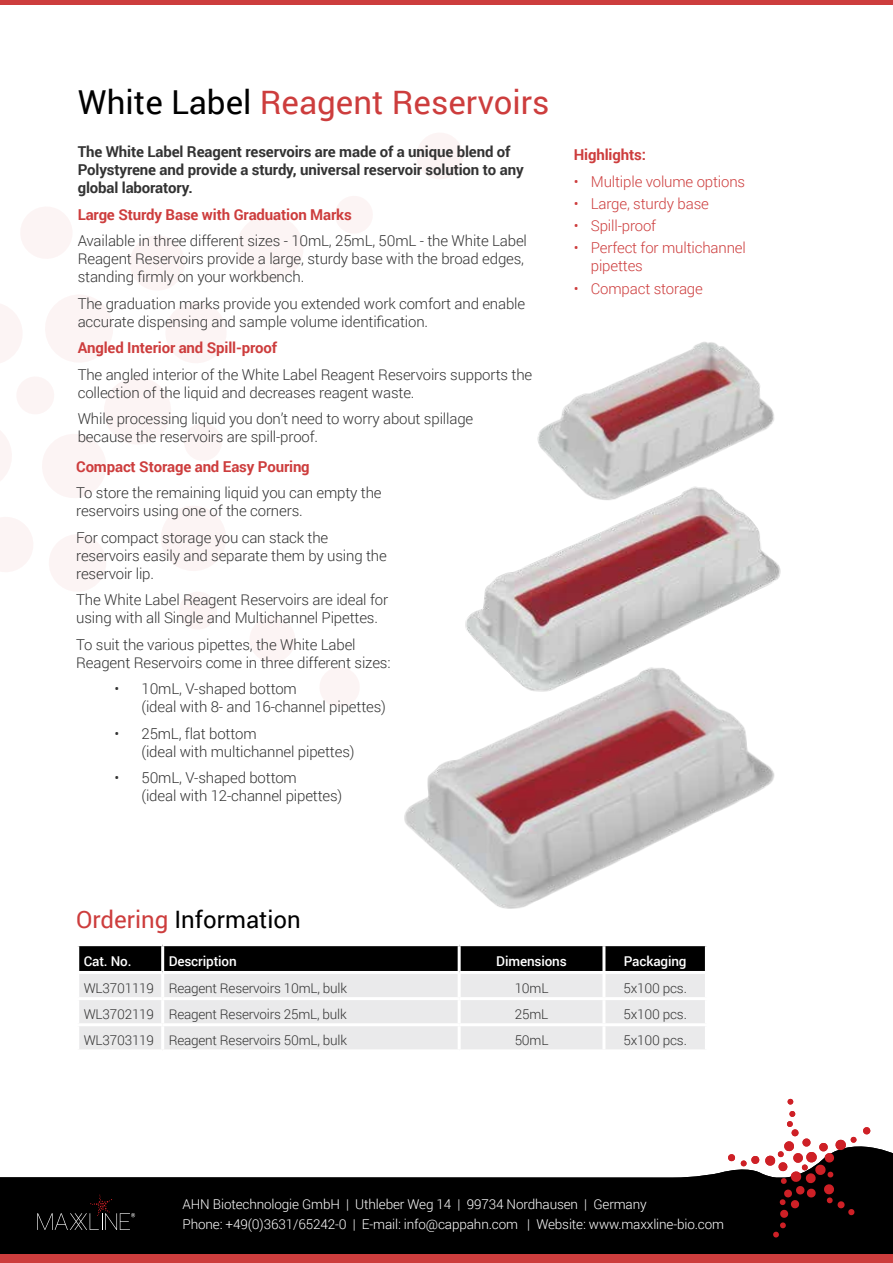
<style>
.page{position:relative;width:893px;height:1263px;background:#fff}
.page>*{position:absolute;margin:0;border:0;box-sizing:border-box;transform-origin:0 0}
.t1{font:33px "Roboto";color:#cd3d3d}
.t2{font:24px "Roboto";color:#000}
.t3{font:300 15px/18px "Roboto";letter-spacing:-.01em;color:#333}
.t4{font:700 15px/18px "Roboto";letter-spacing:-.01em;color:#333}
.t5{font:700 15px "Roboto";letter-spacing:-.01em;color:#cd3d3d}
.t6{font:300 15px/18px "Roboto";letter-spacing:-.01em;color:#cd3d3d}
.t7{font:300 13.5px "Roboto";letter-spacing:-.015em;color:#333}
.t8{font:300 13.5px/19.5px "Roboto";letter-spacing:-.01em;color:#fff}
.t9{font:500 13.5px "Roboto";letter-spacing:-.01em;color:#fff}
.s1{color:#000}
.s2{color:#cd3d3d}
</style>
<div class="page">
<svg style="left:320px;top:668px;width:39px;height:39px"></svg>
<svg style="left:417px;top:133px;width:46px;height:46px"></svg>
<svg style="left:335px;top:196px;width:37px;height:37px"></svg>
<svg style="left:0;top:207px;width:303px;height:455px"></svg>
<svg style="left:0;top:1146px;width:893px;height:109px;fill:#000"></svg>
<div style="left:0;top:1255px;width:893px;height:8px;background:#cd3d3d"></div>
<svg style="left:37px;top:1195px;width:98px;height:35px;background:#121010"></svg>
<svg style="left:863px;top:1127px;width:7px;height:8px"></svg>
<svg style="left:728px;top:1099px;width:129px;height:138px"></svg>
<div style="left:0;top:0;width:893px;height:5px;background:#cd3d3d"></div>
<img style="left:537px;top:342px;width:237px;height:123px">
<img style="left:465px;top:465px;width:316px;height:188px">
<img style="left:404px;top:653px;width:371px;height:256px">
<div style="left:79px;top:946px;width:626px;height:25px;background:#000"></div>
<div style="left:79px;top:974px;width:626px;height:75px;background:#eaeaeb"></div>
<hr style="left:161px;top:946px;width:3px;height:25px;background:#fff">
<hr style="left:458px;top:946px;width:3px;height:25px;background:#fff">
<hr style="left:602px;top:946px;width:3px;height:25px;background:#fff">
<hr style="left:161px;top:974px;width:3px;height:23px;background:#fff">
<hr style="left:458px;top:974px;width:3px;height:23px;background:#fff">
<hr style="left:602px;top:974px;width:3px;height:23px;background:#fff">
<hr style="left:76px;top:997px;width:87px;height:3px;background:#fff">
<hr style="left:163px;top:997px;width:296px;height:3px;background:#fff">
<hr style="left:161px;top:1000px;width:3px;height:23px;background:#fff">
<hr style="left:459px;top:997px;width:145px;height:3px;background:#fff">
<hr style="left:458px;top:1000px;width:3px;height:23px;background:#fff">
<hr style="left:604px;top:997px;width:104px;height:3px;background:#fff">
<hr style="left:602px;top:1000px;width:3px;height:23px;background:#fff">
<hr style="left:76px;top:1023px;width:87px;height:3px;background:#fff">
<hr style="left:163px;top:1023px;width:296px;height:3px;background:#fff">
<hr style="left:161px;top:1026px;width:3px;height:23px;background:#fff">
<hr style="left:459px;top:1023px;width:145px;height:3px;background:#fff">
<hr style="left:458px;top:1026px;width:3px;height:23px;background:#fff">
<hr style="left:604px;top:1023px;width:104px;height:3px;background:#fff">
<hr style="left:602px;top:1026px;width:3px;height:23px;background:#fff">
<h1 class="t1" style="left:78px;top:79px;width:473px"><span class="s1">White Label</span> Reagent Reservoirs</h1>
<p class="t4" style="left:78px;top:142px;width:447px">The White Label Reagent reservoirs are made of a unique blend of<br>Polystyrene and provide a sturdy, universal reservoir solution to any global laboratory.</p>
<p class="t5" style="left:78px;top:204px;width:276px">Large Sturdy Base with Graduation Marks</p>
<p class="t3" style="left:78px;top:232px;width:451px">Available in three different sizes - 10mL, 25mL, 50mL - the White Label<br>Reagent Reservoirs provide a large, sturdy base with the broad edges, standing firmly on your workbench.</p>
<p class="t3" style="left:78px;top:294px;width:449px">The graduation marks provide you extended work comfort and enable accurate dispensing and sample volume identification.</p>
<p class="t5" style="left:78px;top:337px;width:201px">Angled Interior and Spill-proof</p>
<p class="t3" style="left:78px;top:365px;width:456px">The angled interior of the White Label Reagent Reservoirs supports the collection of the liquid and decreases reagent waste.</p>
<p class="t3" style="left:78px;top:410px;width:397px">While processing liquid you don’t need to worry about spillage because the reservoirs are spill-proof.</p>
<p class="t5" style="left:76px;top:456px;width:235px">Compact Storage and Easy Pouring</p>
<p class="t3" style="left:76px;top:483px;width:307px">To store the remaining liquid you can empty the reservoirs using one of the corners.</p>
<p class="t3" style="left:76px;top:528px;width:312px">For compact storage you can stack the reservoirs easily and separate them by using the reservoir lip.</p>
<p class="t3" style="left:76px;top:590px;width:313px">The White Label Reagent Reservoirs are ideal for using with all Single and Multichannel Pipettes.</p>
<p class="t3" style="left:76px;top:635px;width:316px">To suit the various pipettes, the White Label<br>Reagent Reservoirs come in three different sizes:</p>
<p class="t3" style="left:141px;top:679px;width:246px;text-indent:-27px">• 10mL, V-shaped bottom<br>(ideal with 8- and 16-channel pipettes)</p>
<p class="t3" style="left:141px;top:724px;width:215px;text-indent:-27px">• 25mL, flat bottom<br>(ideal with multichannel pipettes)</p>
<p class="t3" style="left:141px;top:768px;width:202px;text-indent:-27px">• 50mL, V-shaped bottom<br>(ideal with 12-channel pipettes)</p>
<p class="t5" style="left:574px;top:144px;width:74px">Highlights:</p>
<p class="t6" style="left:574px;top:172px;width:173px">• Multiple volume options</p>
<p class="t6" style="left:574px;top:194px;width:137px">• Large, sturdy base</p>
<p class="t6" style="left:574px;top:216px;width:84px">• Spill-proof</p>
<p class="t6" style="left:591px;top:239px;width:157px;text-indent:-17px">• Perfect for multichannel pipettes</p>
<p class="t6" style="left:574px;top:279px;width:131px">• Compact storage</p>
<h2 class="t2" style="left:76px;top:903px;width:226px"><span class="s2">Ordering</span> Information</h2>
<p class="t9" style="left:84px;top:951px;width:49px">Cat. No.</p>
<p class="t9" style="left:169px;top:951px;width:70px">Description</p>
<p class="t9" style="left:496px;top:951px;width:72px">Dimensions</p>
<p class="t9" style="left:624px;top:951px;width:64px">Packaging</p>
<p class="t7" style="left:84px;top:978px;width:265px">WL3701119 Reagent Reservoirs 10mL, bulk</p>
<p class="t7" style="left:515px;top:978px;width:35px">10mL</p>
<p class="t7" style="left:623px;top:978px;width:65px">5x100 pcs.</p>
<p class="t7" style="left:84px;top:1005px;width:264px">WL3702119 Reagent Reservoirs 25mL, bulk</p>
<p class="t7" style="left:515px;top:1005px;width:35px">25mL</p>
<p class="t7" style="left:623px;top:1005px;width:65px">5x100 pcs.</p>
<p class="t7" style="left:84px;top:1031px;width:265px">WL3703119 Reagent Reservoirs 50mL, bulk</p>
<p class="t7" style="left:515px;top:1031px;width:35px">50mL</p>
<p class="t7" style="left:623px;top:1031px;width:65px">5x100 pcs.</p>
<p class="t8" style="left:183px;top:1194px;width:543px">AHN Biotechnologie GmbH | Uthleber Weg 14 | 99734 Nordhausen | Germany<br>Phone: +49(0)3631/65242-0 | E-mail: info@cappahn.com | Website: www.maxxline-bio.com</p>
</div>
